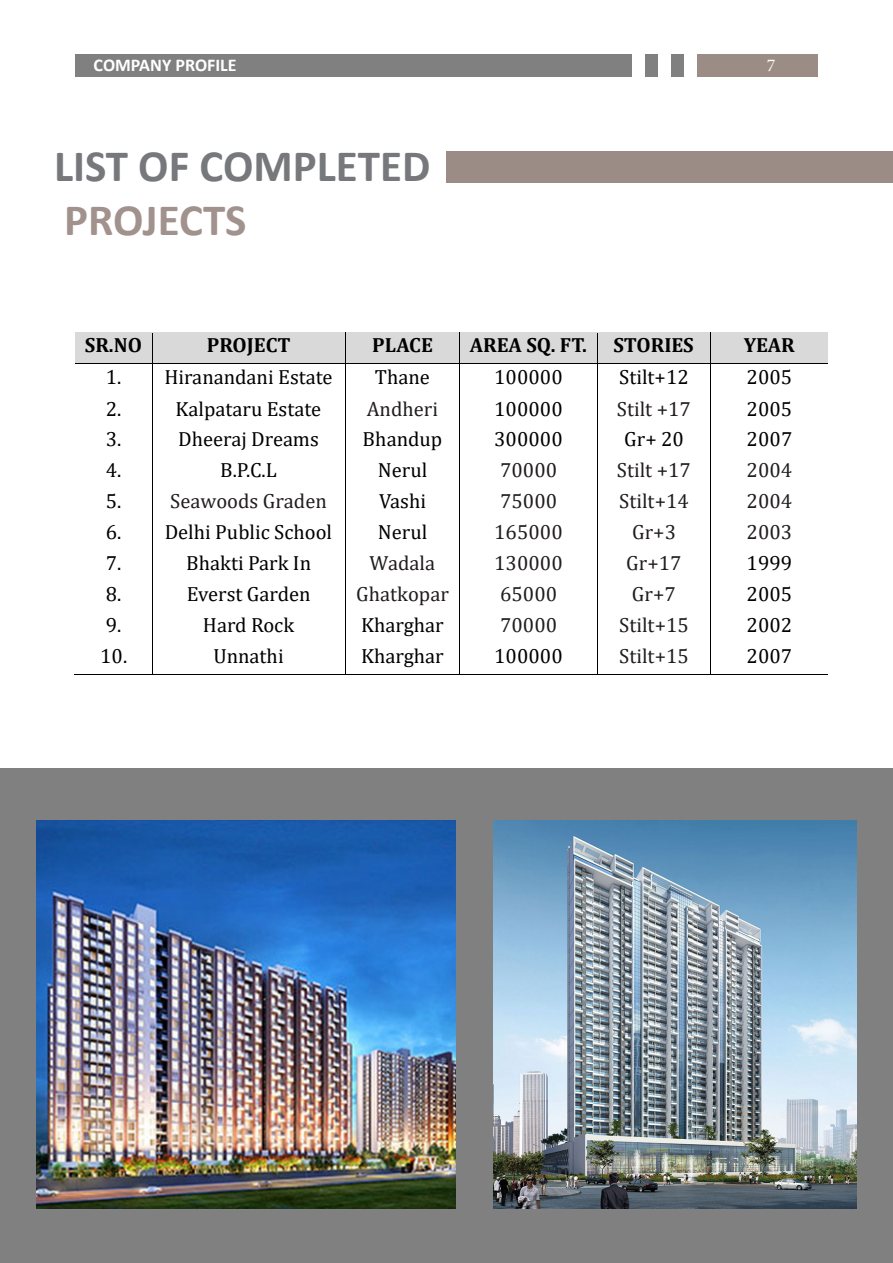
<style>
.page{position:relative;width:893px;height:1263px;background:#fff}
.page>*{position:absolute;margin:0;border:0;box-sizing:border-box;transform-origin:0 0}
.t1{font:700 45px "Calibri";color:#76787b}
.t2{font:700 45px "Calibri";letter-spacing:-.005em;color:#a1928d}
.t3{font:20.55px "Cambria";color:#000}
.t4{font:20.55px "Cambria";letter-spacing:.005em;color:#211d1e}
.t5{font:700 20.55px "Cambria";color:#000}
.t6{font:700 18px "Calibri";color:#fff}
.t7{font:18px "Minion Pro";color:#fff}
.s1{color:#000}
</style>
<div class="page">
<div style="left:75px;top:54px;width:557px;height:23px;background:#808080"></div>
<div style="left:645px;top:54px;width:13px;height:23px;background:#808080"></div>
<div style="left:671px;top:54px;width:13px;height:23px;background:#808080"></div>
<div style="left:697px;top:54px;width:121px;height:23px;background:#9b8c86"></div>
<div style="left:446px;top:151px;width:447px;height:32px;background:#9b8c86"></div>
<div style="left:0;top:768px;width:893px;height:495px;background:#808080"></div>
<img style="left:37px;top:820px;width:418px;height:389px">
<img style="left:493px;top:820px;width:363px;height:389px">
<div style="left:75px;top:333px;width:77px;height:31px;background:#d9d9d9"></div>
<div style="left:152px;top:333px;width:193px;height:31px;background:#d9d9d9"></div>
<div style="left:346px;top:333px;width:113px;height:31px;background:#d9d9d9"></div>
<div style="left:460px;top:333px;width:137px;height:31px;background:#d9d9d9"></div>
<div style="left:597px;top:333px;width:113px;height:31px;background:#d9d9d9"></div>
<div style="left:711px;top:333px;width:117px;height:31px;background:#d9d9d9"></div>
<hr style="left:75px;top:332px;width:77px;height:1px;background:#000">
<hr style="left:152px;top:332px;width:193px;height:1px;background:#000">
<hr style="left:346px;top:332px;width:113px;height:1px;background:#000">
<hr style="left:460px;top:332px;width:137px;height:1px;background:#000">
<hr style="left:597px;top:332px;width:113px;height:1px;background:#000">
<hr style="left:711px;top:332px;width:117px;height:1px;background:#000">
<hr style="left:152px;top:333px;width:1px;height:31px;background:#000">
<hr style="left:345px;top:333px;width:1px;height:31px;background:#000">
<hr style="left:459px;top:333px;width:1px;height:31px;background:#000">
<hr style="left:597px;top:333px;width:1px;height:31px;background:#000">
<hr style="left:710px;top:333px;width:1px;height:31px;background:#000">
<hr style="left:75px;top:364px;width:77px;height:1px;background:#000">
<hr style="left:152px;top:364px;width:193px;height:1px;background:#000">
<hr style="left:346px;top:364px;width:113px;height:1px;background:#000">
<hr style="left:460px;top:364px;width:137px;height:1px;background:#000">
<hr style="left:597px;top:364px;width:113px;height:1px;background:#000">
<hr style="left:711px;top:364px;width:117px;height:1px;background:#000">
<hr style="left:152px;top:364px;width:1px;height:32px;background:#000">
<hr style="left:345px;top:364px;width:1px;height:32px;background:#000">
<hr style="left:459px;top:364px;width:1px;height:32px;background:#000">
<hr style="left:597px;top:364px;width:1px;height:32px;background:#000">
<hr style="left:710px;top:364px;width:1px;height:32px;background:#000">
<hr style="left:152px;top:396px;width:1px;height:31px;background:#000">
<hr style="left:345px;top:396px;width:1px;height:31px;background:#000">
<hr style="left:459px;top:396px;width:1px;height:31px;background:#000">
<hr style="left:597px;top:396px;width:1px;height:31px;background:#000">
<hr style="left:710px;top:396px;width:1px;height:31px;background:#000">
<hr style="left:152px;top:427px;width:1px;height:30px;background:#000">
<hr style="left:345px;top:427px;width:1px;height:30px;background:#000">
<hr style="left:459px;top:427px;width:1px;height:30px;background:#000">
<hr style="left:597px;top:427px;width:1px;height:30px;background:#000">
<hr style="left:710px;top:427px;width:1px;height:30px;background:#000">
<hr style="left:152px;top:457px;width:1px;height:32px;background:#000">
<hr style="left:345px;top:457px;width:1px;height:32px;background:#000">
<hr style="left:459px;top:457px;width:1px;height:32px;background:#000">
<hr style="left:597px;top:457px;width:1px;height:32px;background:#000">
<hr style="left:710px;top:457px;width:1px;height:32px;background:#000">
<hr style="left:152px;top:489px;width:1px;height:31px;background:#000">
<hr style="left:345px;top:489px;width:1px;height:31px;background:#000">
<hr style="left:459px;top:489px;width:1px;height:31px;background:#000">
<hr style="left:597px;top:489px;width:1px;height:31px;background:#000">
<hr style="left:710px;top:489px;width:1px;height:31px;background:#000">
<hr style="left:152px;top:520px;width:1px;height:30px;background:#000">
<hr style="left:345px;top:520px;width:1px;height:30px;background:#000">
<hr style="left:459px;top:520px;width:1px;height:30px;background:#000">
<hr style="left:597px;top:520px;width:1px;height:30px;background:#000">
<hr style="left:710px;top:520px;width:1px;height:30px;background:#000">
<hr style="left:152px;top:550px;width:1px;height:32px;background:#000">
<hr style="left:345px;top:550px;width:1px;height:32px;background:#000">
<hr style="left:459px;top:550px;width:1px;height:32px;background:#000">
<hr style="left:597px;top:550px;width:1px;height:32px;background:#000">
<hr style="left:710px;top:550px;width:1px;height:32px;background:#000">
<hr style="left:152px;top:582px;width:1px;height:30px;background:#000">
<hr style="left:345px;top:582px;width:1px;height:30px;background:#000">
<hr style="left:459px;top:582px;width:1px;height:30px;background:#000">
<hr style="left:597px;top:582px;width:1px;height:30px;background:#000">
<hr style="left:710px;top:582px;width:1px;height:30px;background:#000">
<hr style="left:152px;top:612px;width:1px;height:31px;background:#000">
<hr style="left:345px;top:612px;width:1px;height:31px;background:#000">
<hr style="left:459px;top:612px;width:1px;height:31px;background:#000">
<hr style="left:597px;top:612px;width:1px;height:31px;background:#000">
<hr style="left:710px;top:612px;width:1px;height:31px;background:#000">
<hr style="left:74px;top:674px;width:78px;height:1px;background:#000">
<hr style="left:152px;top:643px;width:1px;height:31px;background:#000">
<hr style="left:152px;top:674px;width:193px;height:1px;background:#000">
<hr style="left:345px;top:643px;width:1px;height:31px;background:#000">
<hr style="left:346px;top:674px;width:113px;height:1px;background:#000">
<hr style="left:459px;top:643px;width:1px;height:31px;background:#000">
<hr style="left:460px;top:674px;width:137px;height:1px;background:#000">
<hr style="left:597px;top:643px;width:1px;height:31px;background:#000">
<hr style="left:597px;top:674px;width:113px;height:1px;background:#000">
<hr style="left:710px;top:643px;width:1px;height:31px;background:#000">
<hr style="left:711px;top:674px;width:117px;height:1px;background:#000">
<p class="t6" style="left:94px;top:53px;width:145px">COMPANY PROFILE</p>
<p class="t7" style="left:767px;top:54px;width:10px">7</p>
<h1 class="t1" style="left:54px;top:134px;width:378px">LIST OF COMPLETED</h1>
<h1 class="t2" style="left:64px;top:188px;width:184px">PROJECTS</h1>
<p class="t5" style="left:85px;top:331px;width:59px">SR.NO</p>
<p class="t5" style="left:207px;top:331px;width:85px">PROJECT</p>
<p class="t5" style="left:372px;top:331px;width:62px">PLACE</p>
<p class="t5" style="left:470px;top:331px;width:119px">AREA SQ. FT.</p>
<p class="t5" style="left:614px;top:331px;width:82px">STORIES</p>
<p class="t5" style="left:744px;top:331px;width:53px">YEAR</p>
<p class="t3" style="left:106px;top:364px;width:228px">1. Hiranandani Estate</p>
<p class="t3" style="left:375px;top:364px;width:56px">Thane</p>
<p class="t3" style="left:494px;top:364px;width:70px">100000</p>
<p class="t3" style="left:619px;top:364px;width:71px">Stilt+12</p>
<p class="t3" style="left:747px;top:364px;width:47px">2005</p>
<p class="t3" style="left:106px;top:396px;width:17px">2.</p>
<p class="t3" style="left:176px;top:396px;width:147px">Kalpataru Estate</p>
<p class="t4" style="left:367px;top:396px;width:73px">Andheri</p>
<p class="t3" style="left:494px;top:396px;width:70px">100000</p>
<p class="t4" style="left:617px;top:396px;width:76px">Stilt +17</p>
<p class="t3" style="left:747px;top:396px;width:47px">2005</p>
<p class="t3" style="left:106px;top:427px;width:17px">3.</p>
<p class="t3" style="left:178px;top:427px;width:142px">Dheeraj Dreams</p>
<p class="t3" style="left:363px;top:427px;width:81px">Bhandup</p>
<p class="t3" style="left:494px;top:427px;width:70px">300000</p>
<p class="t3" style="left:624px;top:427px;width:61px">Gr+ 20</p>
<p class="t3" style="left:747px;top:427px;width:47px">2007</p>
<p class="t3" style="left:106px;top:457px;width:17px">4.</p>
<p class="t3" style="left:220px;top:457px;width:58px">B.P.C.L</p>
<p class="t3" style="left:378px;top:457px;width:51px">Nerul</p>
<p class="t4" style="left:500px;top:457px;width:59px">70000</p>
<p class="t4" style="left:617px;top:457px;width:76px">Stilt +17</p>
<p class="t4" style="left:747px;top:457px;width:47px">2004</p>
<p class="t4" style="left:106px;top:489px;width:223px"><span class="s1">5.</span> Seawoods Graden</p>
<p class="t3" style="left:379px;top:489px;width:49px">Vashi</p>
<p class="t4" style="left:500px;top:489px;width:59px">75000</p>
<p class="t4" style="left:619px;top:489px;width:71px">Stilt+14</p>
<p class="t4" style="left:747px;top:489px;width:47px">2004</p>
<p class="t3" style="left:106px;top:520px;width:228px">6. Delhi Public School</p>
<p class="t3" style="left:378px;top:520px;width:51px">Nerul</p>
<p class="t4" style="left:494px;top:520px;width:70px">165000</p>
<p class="t4" style="left:632px;top:520px;width:45px">Gr+3</p>
<p class="t4" style="left:747px;top:520px;width:47px">2003</p>
<p class="t3" style="left:106px;top:550px;width:17px">7.</p>
<p class="t3" style="left:186px;top:550px;width:126px">Bhakti Park In</p>
<p class="t4" style="left:369px;top:550px;width:67px">Wadala</p>
<p class="t4" style="left:494px;top:550px;width:70px">130000</p>
<p class="t4" style="left:626px;top:550px;width:57px">Gr+17</p>
<p class="t3" style="left:747px;top:550px;width:47px">1999</p>
<p class="t3" style="left:106px;top:582px;width:17px">8.</p>
<p class="t3" style="left:187px;top:582px;width:125px">Everst Garden</p>
<p class="t4" style="left:356px;top:582px;width:94px">Ghatkopar</p>
<p class="t4" style="left:500px;top:582px;width:59px">65000</p>
<p class="t4" style="left:632px;top:582px;width:45px">Gr+7</p>
<p class="t3" style="left:747px;top:582px;width:47px">2005</p>
<p class="t3" style="left:106px;top:613px;width:17px">9.</p>
<p class="t3" style="left:203px;top:613px;width:93px">Hard Rock</p>
<p class="t3" style="left:361px;top:613px;width:84px">Kharghar</p>
<p class="t4" style="left:500px;top:613px;width:59px">70000</p>
<p class="t4" style="left:619px;top:613px;width:71px">Stilt+15</p>
<p class="t3" style="left:747px;top:613px;width:47px">2002</p>
<p class="t3" style="left:100px;top:644px;width:29px">10.</p>
<p class="t3" style="left:213px;top:644px;width:72px">Unnathi</p>
<p class="t3" style="left:361px;top:644px;width:84px">Kharghar</p>
<p class="t3" style="left:494px;top:644px;width:70px">100000</p>
<p class="t4" style="left:619px;top:644px;width:71px">Stilt+15</p>
<p class="t3" style="left:747px;top:644px;width:47px">2007</p>
</div>
